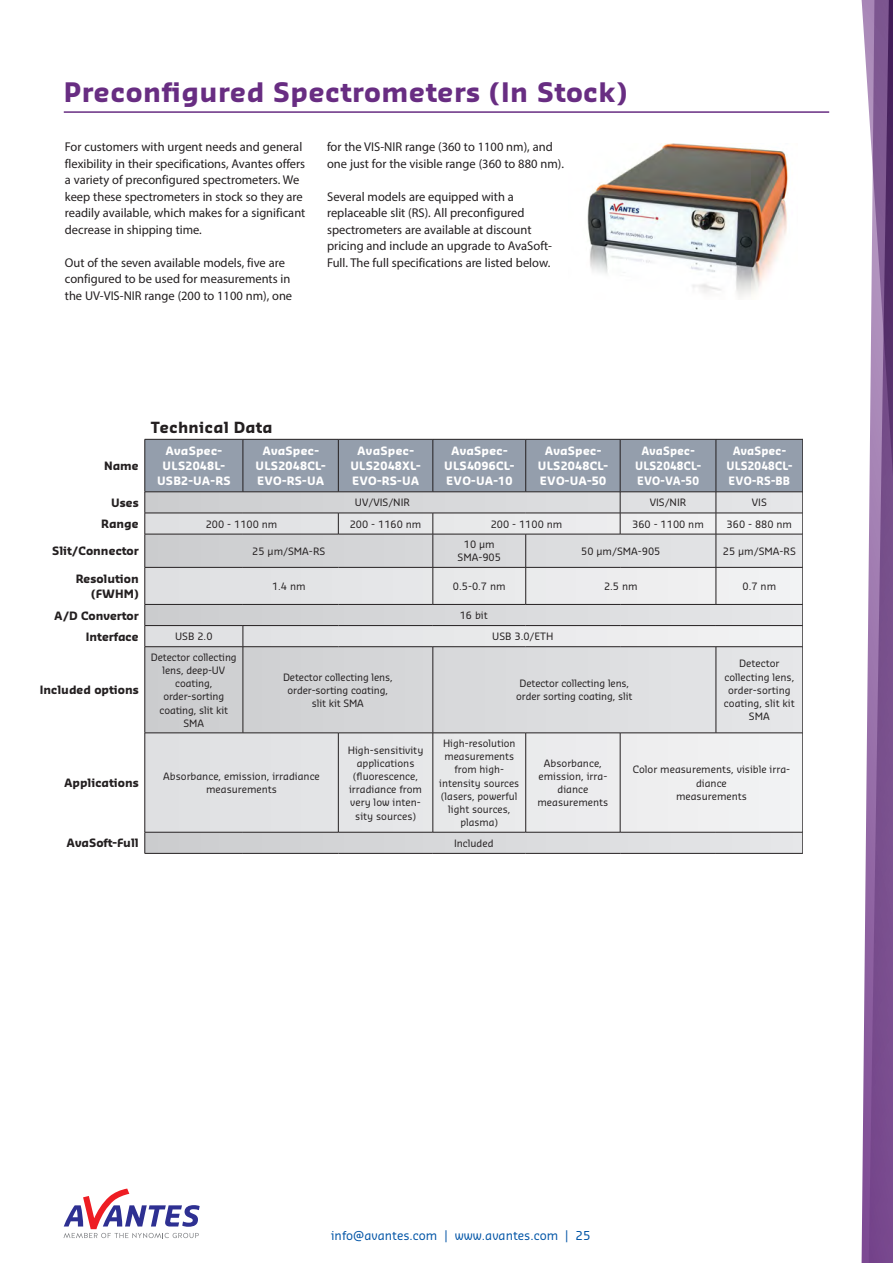
<style>
.page{position:relative;width:893px;height:1263px;background:#fff}
.page>*{position:absolute;margin:0;border:0;box-sizing:border-box;transform-origin:0 0}
.Product_kop_SPECTOME{font:700 26.25px "Sansa Std";letter-spacing:.02em;color:#682d82}
.Tabel_bovenkop{font:700 15px "Sansa Std";letter-spacing:.02em;color:#231f20}
.Plat{font:12.75px/16.5px "Myriad Pro";color:#231f20}
.t1{font:12px "Sansa";color:#0154a6}
.tabel_kop{font:700 11.25px/15px "Sansa Std";letter-spacing:.02em;color:#fff;text-align:center}
.Tabel_linker_kolom{font:700 11.25px/15px "Sansa Std";color:#231f20;text-align:right}
.tabel_kop-2{font:700 11.25px "Sansa Std";letter-spacing:.02em;color:#fff;scale:.94 1}
.Tabel_brood{font:9.9px/13.2px "Sansa Std";color:#231f20;text-align:center}
</style>
<div class="page">
<svg style="left:861px;top:0;width:32px;height:1263px"></svg>
<svg style="left:64px;top:1188px;width:136px;height:50px"></svg>
<svg style="left:144px;top:439px;width:659px;height:415px;background:#d1d3d6"></svg>
<hr style="left:145px;top:439px;width:98px;height:1px;background:#231f20">
<hr style="left:243px;top:439px;width:95px;height:1px;background:#231f20">
<hr style="left:338px;top:439px;width:95px;height:1px;background:#231f20">
<hr style="left:433px;top:439px;width:93px;height:1px;background:#231f20">
<hr style="left:526px;top:439px;width:94px;height:1px;background:#231f20">
<hr style="left:145px;top:439px;width:1px;height:53px;background:#231f20">
<hr style="left:243px;top:439px;width:1px;height:53px;background:#231f20">
<hr style="left:338px;top:439px;width:1px;height:53px;background:#231f20">
<hr style="left:433px;top:439px;width:1px;height:53px;background:#231f20">
<hr style="left:525px;top:439px;width:1px;height:53px;background:#231f20">
<hr style="left:145px;top:491px;width:98px;height:1px;background:#231f20">
<hr style="left:243px;top:491px;width:95px;height:1px;background:#231f20">
<hr style="left:338px;top:491px;width:95px;height:1px;background:#231f20">
<hr style="left:433px;top:491px;width:93px;height:1px;background:#231f20">
<hr style="left:526px;top:491px;width:94px;height:1px;background:#231f20">
<hr style="left:716px;top:439px;width:1px;height:53px;background:#231f20">
<hr style="left:620px;top:439px;width:96px;height:1px;background:#231f20">
<hr style="left:716px;top:439px;width:87px;height:1px;background:#231f20">
<hr style="left:620px;top:439px;width:1px;height:53px;background:#231f20">
<hr style="left:802px;top:439px;width:1px;height:53px;background:#231f20">
<hr style="left:620px;top:491px;width:96px;height:1px;background:#231f20">
<hr style="left:716px;top:491px;width:87px;height:1px;background:#231f20">
<img style="left:587px;top:143px;width:201px;height:154px">
<hr style="left:64px;top:111px;width:765px;height:2px;background:#682d82">
<p class="Product_kop_SPECTOME" style="left:64px;top:74px;width:565px">Preconfigured Spectrometers (In Stock)</p>
<p class="Plat" style="left:65px;top:138px;width:242px">For customers with urgent needs and general flexibility in their specifications, Avantes offers a variety of preconfigured spectrometers. We keep these spectrometers in stock so they are readily available, which makes for a significant decrease in shipping time.</p>
<p class="Plat" style="left:65px;top:254px;width:229px">Out of the seven available models, five are configured to be used for measurements in the UV-VIS-NIR range (200 to 1100 nm), one</p>
<p class="Plat" style="left:327px;top:138px;width:238px">for the VIS-NIR range (360 to 1100 nm), and one just for the visible range (360 to 880 nm).</p>
<p class="Plat" style="left:327px;top:188px;width:188px">Several models are equipped with a</p>
<p class="Plat" style="left:327px;top:204px;width:226px">replaceable slit (RS). All preconfigured spectrometers are available at discount pricing and include an upgrade to AvaSoft-Full. The full specifications are listed below.</p>
<p class="Tabel_linker_kolom" style="left:104px;top:458px;width:36px">Name</p>
<p class="Tabel_bovenkop" style="left:151px;top:418px;width:123px">Technical Data</p>
<p class="tabel_kop" style="left:163px;top:443px;width:64px;text-align:left">AvaSpec-<br>ULS2048L-</p>
<p class="tabel_kop" style="left:157px;top:473px;width:75px">USB2-UA-RS</p>
<p class="tabel_kop" style="left:256px;top:443px;width:72px">AvaSpec-<br>ULS2048CL-</p>
<p class="tabel_kop" style="left:257px;top:473px;width:69px">EVO-RS-UA</p>
<p class="tabel_kop" style="left:350px;top:443px;width:72px">AvaSpec-<br>ULS2048XL-</p>
<p class="tabel_kop" style="left:352px;top:473px;width:69px">EVO-RS-UA</p>
<p class="tabel_kop" style="left:444px;top:443px;width:72px">AvaSpec-<br>ULS4096CL-</p>
<p class="tabel_kop" style="left:446px;top:473px;width:68px">EVO-UA-10</p>
<p class="tabel_kop" style="left:538px;top:443px;width:72px">AvaSpec-<br>ULS2048CL-</p>
<p class="tabel_kop" style="left:540px;top:473px;width:68px">EVO-UA-50</p>
<p class="tabel_kop-2" style="left:641px;top:443px;width:58px">AvaSpec-</p>
<p class="tabel_kop-2" style="left:635px;top:458px;width:72px">ULS2048CL-</p>
<p class="tabel_kop-2" style="left:637px;top:473px;width:67px">EVO-VA-50</p>
<p class="tabel_kop-2" style="left:733px;top:443px;width:58px">AvaSpec-</p>
<p class="tabel_kop-2" style="left:726px;top:458px;width:72px">ULS2048CL-</p>
<p class="tabel_kop-2" style="left:729px;top:473px;width:67px">EVO-RS-BB</p>
<p class="Tabel_linker_kolom" style="left:111px;top:495px;width:29px">Uses</p>
<p class="Tabel_brood" style="left:355px;top:496px;width:57px">UV/VIS/NIR</p>
<p class="Tabel_brood" style="left:650px;top:496px;width:38px">VIS/NIR</p>
<p class="Tabel_brood" style="left:752px;top:496px;width:16px">VIS</p>
<p class="Tabel_linker_kolom" style="left:101px;top:516px;width:39px">Range</p>
<p class="Tabel_brood" style="left:206px;top:517px;width:73px">200 - 1100 nm</p>
<p class="Tabel_brood" style="left:350px;top:517px;width:73px">200 - 1160 nm</p>
<p class="Tabel_brood" style="left:491px;top:517px;width:73px">200 - 1100 nm</p>
<p class="Tabel_brood" style="left:632px;top:517px;width:73px">360 - 1100 nm</p>
<p class="Tabel_brood" style="left:727px;top:517px;width:67px">360 - 880 nm</p>
<p class="Tabel_linker_kolom" style="left:52px;top:543px;width:88px">Slit/Connector</p>
<p class="Tabel_brood" style="left:252px;top:544px;width:74px">25 µm/SMA-RS</p>
<p class="Tabel_brood" style="left:464px;top:537px;width:32px">10 µm</p>
<p class="Tabel_brood" style="left:458px;top:551px;width:45px">SMA-905</p>
<p class="Tabel_brood" style="left:581px;top:544px;width:81px">50 µm/SMA-905</p>
<p class="Tabel_brood" style="left:723px;top:544px;width:74px">25 µm/SMA-RS</p>
<p class="Tabel_linker_kolom" style="left:76px;top:571px;width:65px">Resolution (FWHM)</p>
<p class="Tabel_brood" style="left:272px;top:579px;width:35px">1.4 nm</p>
<p class="Tabel_brood" style="left:453px;top:579px;width:54px">0.5-0.7 nm</p>
<p class="Tabel_brood" style="left:604px;top:579px;width:35px">2.5 nm</p>
<p class="Tabel_brood" style="left:743px;top:579px;width:35px">0.7 nm</p>
<p class="Tabel_linker_kolom" style="left:54px;top:607px;width:86px">A/D Convertor</p>
<p class="Tabel_brood" style="left:460px;top:608px;width:30px">16 bit</p>
<p class="Tabel_linker_kolom" style="left:86px;top:628px;width:54px">Interface</p>
<p class="Tabel_brood" style="left:175px;top:629px;width:39px">USB 2.0</p>
<p class="Tabel_brood" style="left:492px;top:629px;width:63px">USB 3.0/ETH</p>
<p class="Tabel_linker_kolom" style="left:40px;top:682px;width:101px">Included options</p>
<p class="Tabel_linker_kolom" style="left:64px;top:775px;width:76px">Applications</p>
<p class="Tabel_brood" style="left:151px;top:650px;width:87px">Detector collecting lens, deep-UV</p>
<p class="Tabel_brood" style="left:175px;top:676px;width:39px">coating,</p>
<p class="Tabel_brood" style="left:163px;top:690px;width:62px">order-sorting</p>
<p class="Tabel_brood" style="left:160px;top:703px;width:70px">coating, slit kit<br>SMA</p>
<p class="Tabel_brood" style="left:283px;top:670px;width:111px">Detector collecting lens,</p>
<p class="Tabel_brood" style="left:288px;top:683px;width:102px">order-sorting coating,</p>
<p class="Tabel_brood" style="left:312px;top:696px;width:53px">slit kit SMA</p>
<p class="Tabel_brood" style="left:163px;top:769px;width:158px">Absorbance, emission, irradiance</p>
<p class="Tabel_brood" style="left:206px;top:782px;width:72px">measurements</p>
<p class="Tabel_brood" style="left:348px;top:743px;width:77px">High-sensitivity</p>
<p class="Tabel_brood" style="left:357px;top:756px;width:59px">applications</p>
<p class="Tabel_brood" style="left:353px;top:769px;width:67px">(fluorescence,</p>
<p class="Tabel_brood" style="left:349px;top:782px;width:75px">irradiance from very low inten&shy;sity sources)</p>
<p class="Tabel_brood" style="left:516px;top:676px;width:118px">Detector collecting lens, order sorting coating, slit</p>
<p class="Tabel_brood" style="left:739px;top:657px;width:42px">Detector</p>
<p class="Tabel_brood" style="left:724px;top:670px;width:71px">collecting lens, order-sorting</p>
<p class="Tabel_brood" style="left:724px;top:696px;width:72px">coating, slit kit<br>SMA</p>
<p class="Tabel_brood" style="left:439px;top:736px;width:81px">High-resolution measurements from high&shy;intensity sources (lasers, powerful light sources, plasma)</p>
<p class="Tabel_brood" style="left:538px;top:756px;width:70px">Absorbance, emission, irra&shy;diance</p>
<p class="Tabel_brood" style="left:537px;top:796px;width:72px">measurements</p>
<p class="Tabel_brood" style="left:633px;top:762px;width:159px">Color measurements, visible irra&shy;diance</p>
<p class="Tabel_brood" style="left:676px;top:789px;width:72px">measurements</p>
<p class="Tabel_linker_kolom" style="left:67px;top:835px;width:74px">AvaSoft-Full</p>
<p class="Tabel_brood" style="left:454px;top:836px;width:41px">Included</p>
<p class="t1" style="left:331px;top:1227px;width:261px">info@avantes.com | www.avantes.com | 25</p>
</div>
